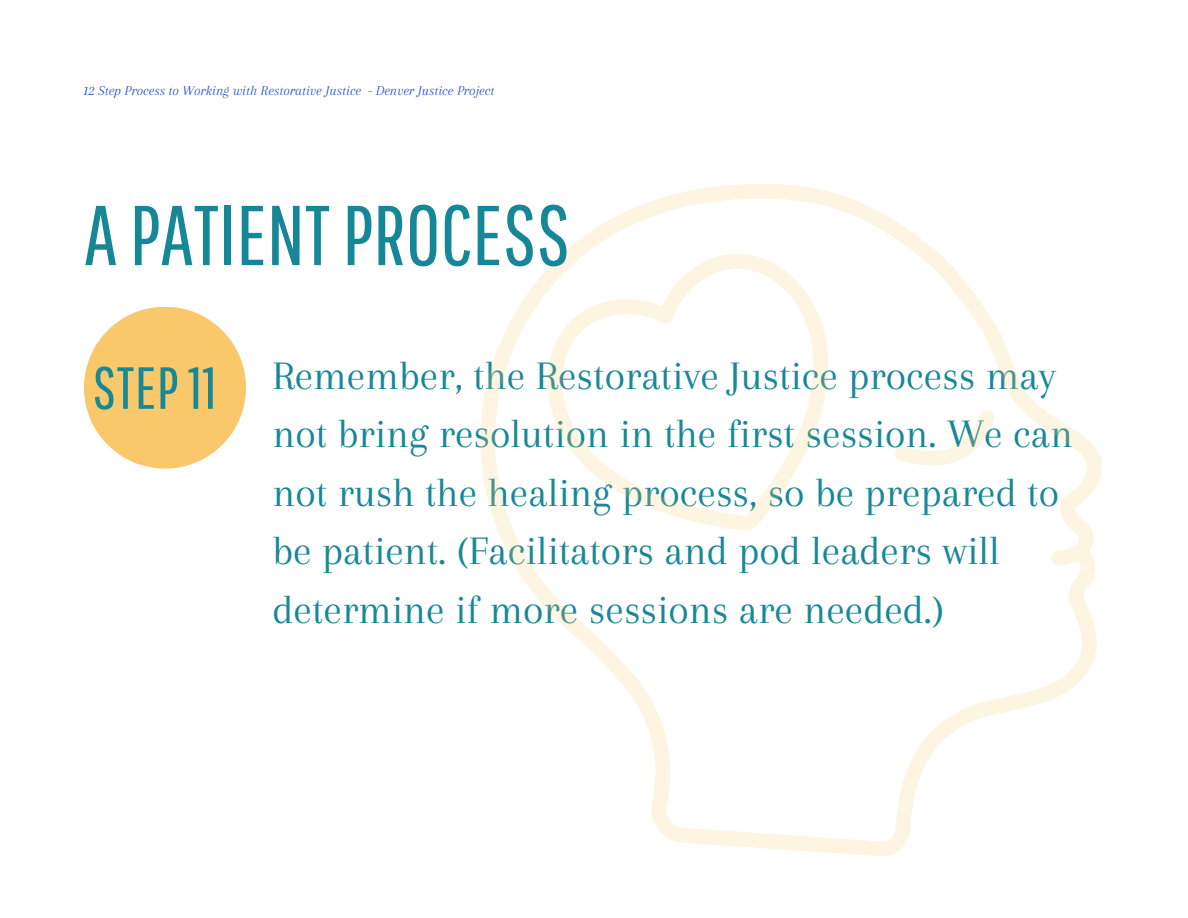
<style>
.page{position:relative;width:1188px;height:918px;background:#fff}
.page>*{position:absolute;margin:0;border:0;box-sizing:border-box;transform-origin:0 0}
.t1{font:84.6px "Pathway Gothic One";color:#168797}
.t2{font:59.4px "Pathway Gothic One";letter-spacing:.01em;color:#188897}
.t3{font:42px/58.5px "Arapey";color:#188897}
.t4{font:italic 14.1px "Arapey";color:#2252cd}
</style>
<div class="page">
<div style="left:84px;top:307px;width:162px;height:162px;background:#f8c86b;border-radius:50%"></div>
<svg style="left:480px;top:184px;width:622px;height:671px"></svg>
<svg style="left:894px;top:409px;width:101px;height:56px"></svg>
<svg style="left:536px;top:251px;width:307px;height:280px"></svg>
<p class="t4" style="left:84px;top:83px;width:412px">12 Step Process to Working with Restorative Justice - Denver Justice Project</p>
<p class="t1" style="left:84px;top:184px;width:488px">APATIENTPROCESS</p>
<p class="t2" style="left:92px;top:352px;width:126px">STEP11</p>
<p class="t3" style="left:273px;top:346px;width:802px">Remember, the Restorative Justice process may not bring resolution in the first session. We can not rush the healing process, so be prepared to be patient. (Facilitators and pod leaders will determine if more sessions are needed.)</p>
</div>
